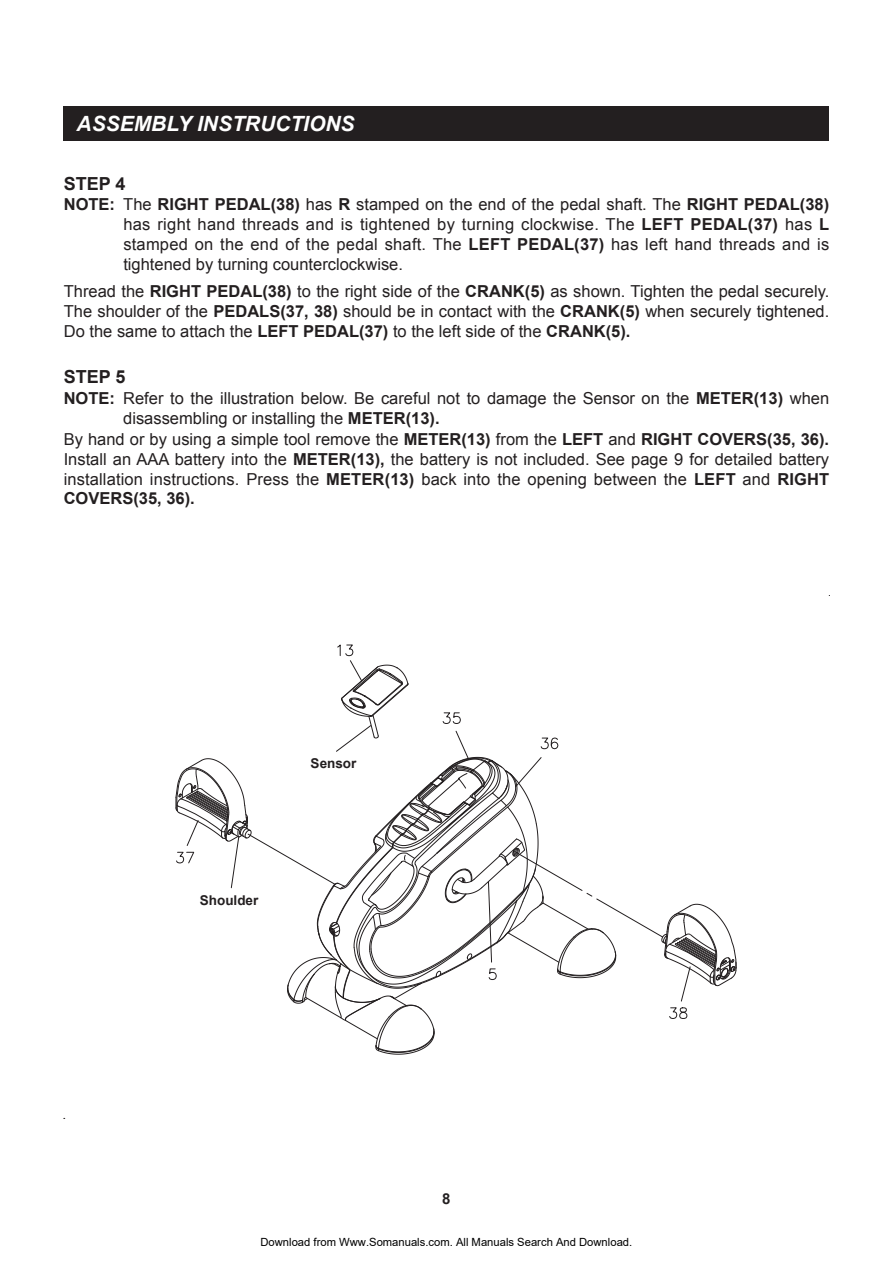
<style>
.page{position:relative;width:893px;height:1263px;background:#fff}
.page>*{position:absolute;margin:0;border:0;box-sizing:border-box;transform-origin:0 0}
.t1{font:italic 700 21px "Arial";color:#fff}
.t2{font:700 18px "Arial";color:#231f20}
.t3{font:16.5px/19.8px "Arial";color:#231f20;text-align:justify}
.t4{font:700 16.5px "Arial";color:#231f20}
.t5{font:700 15px "Arial";color:#231f20}
.t6{font:700 13.5px "Arial";color:#231f20}
.t7{font:11.25px "Arial";color:#000}
.s1{font-weight:700}
</style>
<div class="page">
<div style="left:64px;top:106px;width:765px;height:34px;background:#231f20"></div>
<svg style="left:175px;top:644px;width:561px;height:411px"></svg>
<p class="t1" style="left:77px;top:109px;width:280px">ASSEMBLY INSTRUCTIONS</p>
<p class="t2" style="left:64px;top:171px;width:63px">STEP 4</p>
<p class="t3" style="left:123px;top:195px;width:707px;text-indent:-60px"><span class="s1">NOTE:</span> The <span class="s1">RIGHT PEDAL(38)</span> has <span class="s1">R</span> stamped on the end of the pedal shaft. The <span class="s1">RIGHT PEDAL(38) </span>has right hand threads and is tightened by turning clockwise. The <span class="s1">LEFT PEDAL(37)</span> has <span class="s1">L </span>stamped on the end of the pedal shaft. The <span class="s1">LEFT PEDAL(37)</span> has left hand threads and is tightened by turning counterclockwise.</p>
<p class="t3" style="left:64px;top:281px;width:767px">Thread the <span class="s1">RIGHT PEDAL(38)</span> to the right side of the <span class="s1">CRANK(5)</span> as shown. Tighten the pedal securely.<br>The shoulder of the <span class="s1">PEDALS(37, 38)</span> should be in contact with the <span class="s1">CRANK(5)</span> when securely tightened.<br>Do the same to attach the <span class="s1">LEFT PEDAL(37)</span> to the left side of the <span class="s1">CRANK(5).</span></p>
<p class="t2" style="left:64px;top:365px;width:63px">STEP 5</p>
<p class="t3" style="left:64px;top:388px;width:767px"><span class="s1">NOTE:</span> Refer to the illustration below. Be careful not to damage the Sensor on the <span class="s1">METER(13)</span> when</p>
<p class="t3" style="left:123px;top:409px;width:318px">disassembling or installing the <span class="s1">METER(13).</span></p>
<p class="t3" style="left:64px;top:429px;width:767px">By hand or by using a simple tool remove the <span class="s1">METER(13)</span> from the <span class="s1">LEFT</span> and <span class="s1">RIGHT COVERS(35, 36).</span></p>
<p class="t3" style="left:64px;top:449px;width:767px">Install an AAA battery into the <span class="s1">METER(13),</span> the battery is not included. See page 9 for detailed battery</p>
<p class="t3" style="left:64px;top:469px;width:767px">installation instructions. Press the <span class="s1">METER(13)</span> back into the opening between the <span class="s1">LEFT</span> and <span class="s1">RIGHT</span></p>
<p class="t4" style="left:64px;top:488px;width:133px">COVERS(35, 36).</p>
<p class="t6" style="left:200px;top:891px;width:60px">Shoulder</p>
<p class="t6" style="left:311px;top:754px;width:47px">Sensor</p>
<p class="t5" style="left:442px;top:1188px;width:10px">8</p>
<p class="t7" style="left:260px;top:1235px;width:373px">Download from Www.Somanuals.com. All Manuals Search And Download.</p>
</div>
